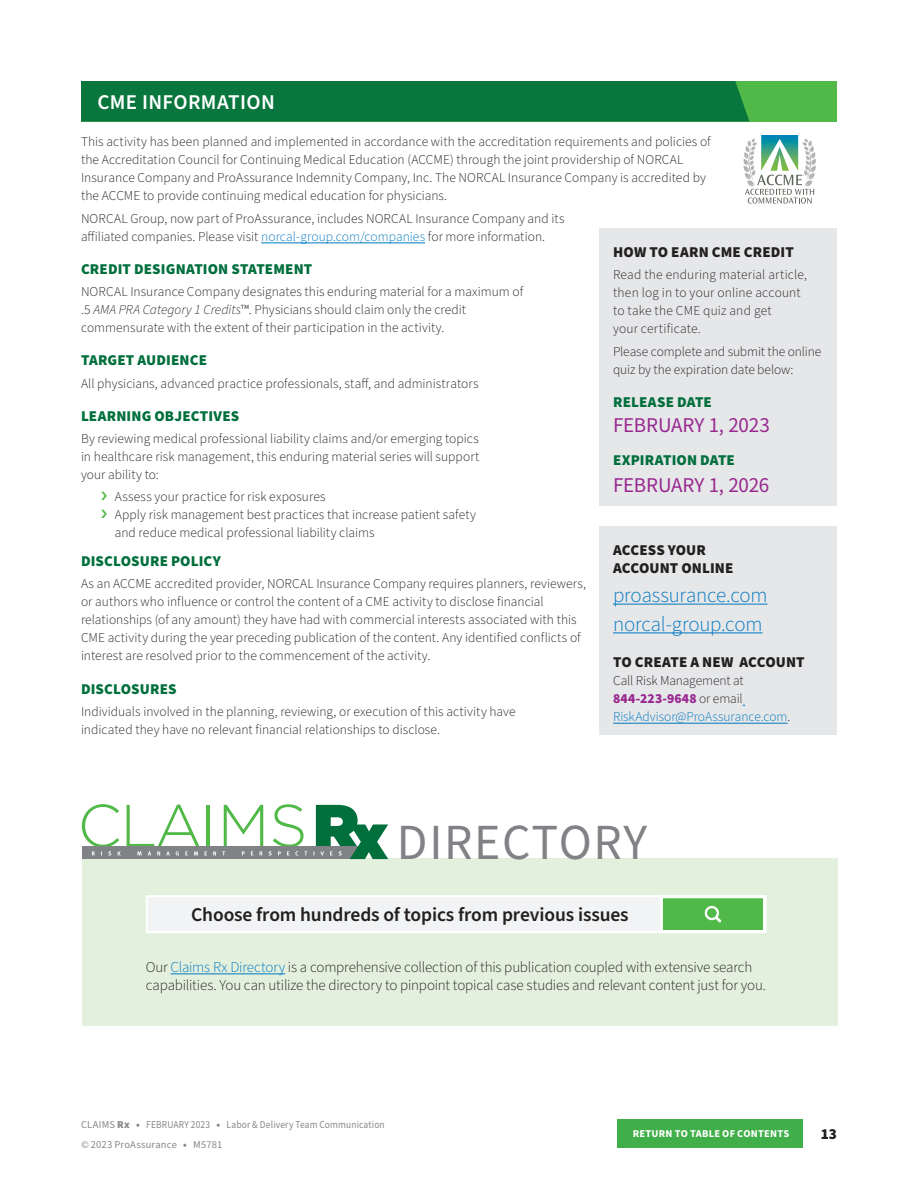
<style>
.page{position:relative;width:918px;height:1188px;background:#fff}
.page>*{position:absolute;margin:0;border:0;box-sizing:border-box;transform-origin:0 0}
._1PRO_BASIC_body_cop{font:50.55px "Source Sans Pro";letter-spacing:.035em;color:#808285}
.Dark_Green_Body_Head{font:300 21px "Source Sans Pro";letter-spacing:-.01em;color:#0077bf}
.Dark_Green_Body_Head-2{font:21px "Source Sans Pro";letter-spacing:-.01em;color:#982990}
.t1{font:600 21px "Source Sans Pro";letter-spacing:.015em;color:#fff}
.t2{font:600 19.5px "Source Sans Pro";letter-spacing:-.005em;color:#231f20}
.Body_Copy{font:300 15px/18px "Source Sans Pro";letter-spacing:-.01em;color:#231f20}
.Dark_Green_Body_Head-3{font:900 15px "Source Sans Pro";letter-spacing:.01em;color:#006f3c}
.Dark_Green_Body_Head-4{font:900 15px/18px "Source Sans Pro";letter-spacing:.005em;color:#231f20}
.Body_9_pt{font:300 13.5px/18px "Source Sans Pro";letter-spacing:.005em;color:#231f20}
.t3{font:10.5px/19.4px "Source Sans Pro";letter-spacing:.015em;color:#87898c}
.t4{font:700 10.5px "Source Sans Pro";letter-spacing:.02em;color:#fff}
.s1{color:#0077bf}
.s2{font-style:italic}
.s3{font-weight:900;color:#982990}
.s4{font-weight:900}
</style>
<div class="page">
<div style="left:617px;top:1119px;width:186px;height:29px;background:#40ae49"></div>
<div style="left:81px;top:81px;width:756px;height:41px;background:#51b948"></div>
<div style="left:81px;top:81px;width:668px;height:41px;background:#08763d"></div>
<div style="left:82px;top:859px;width:756px;height:167px;background:#e3f0de"></div>
<hr style="left:171px;top:974px;width:114px;height:1px;background:#0077bf">
<div style="left:146px;top:895px;width:621px;height:38px;background:#f2f3f4;border:2px solid #fff"></div>
<div style="left:660px;top:895px;width:106px;height:38px;background:#51b948;border:3px solid #fff"></div>
<svg style="left:704px;top:906px;width:18px;height:17px"></svg>
<svg style="left:82px;top:804px;width:306px;height:55px"></svg>
<hr style="left:261px;top:243px;width:164px;height:1px;background:#0077bf">
<div style="left:600px;top:228px;width:237px;height:278px;background:#e6e7e9"></div>
<div style="left:600px;top:526px;width:237px;height:208px;background:#e6e7e9"></div>
<hr style="left:613px;top:604px;width:155px;height:1px;background:#0077bf">
<hr style="left:613px;top:633px;width:149px;height:1px;background:#0077bf">
<hr style="left:613px;top:723px;width:175px;height:1px;background:#0077bf">
<svg style="left:744px;top:135px;width:72px;height:69px"></svg>
<p class="t1" style="left:98px;top:88px;width:179px">CME INFORMATION</p>
<p class="Body_9_pt" style="left:81px;top:133px;width:631px">This activity has been planned and implemented in accordance with the accreditation requirements and policies of the Accreditation Council for Continuing Medical Education (ACCME) through the joint providership of NORCAL Insurance Company and ProAssurance Indemnity Company, Inc. The NORCAL Insurance Company is accredited by the ACCME to provide continuing medical education for physicians.</p>
<p class="Body_9_pt" style="left:81px;top:210px;width:485px">NORCAL Group, now part of ProAssurance, includes NORCAL Insurance Company and its affiliated companies. Please visit <span class="s1">norcal-group.com/companies</span> for more information.</p>
<p class="Dark_Green_Body_Head-3" style="left:81px;top:258px;width:233px">CREDIT DESIGNATION STATEMENT</p>
<p class="Body_9_pt" style="left:81px;top:283px;width:444px">NORCAL Insurance Company designates this enduring material for a maximum of .5 <span class="s2">AMA PRA Category 1 Credits</span>™. Physicians should claim only the credit commensurate with the extent of their participation in the activity.</p>
<p class="Dark_Green_Body_Head-3" style="left:81px;top:350px;width:128px">TARGET AUDIENCE</p>
<p class="Body_9_pt" style="left:81px;top:374px;width:399px">All physicians, advanced practice professionals, staff, and administrators</p>
<p class="Dark_Green_Body_Head-3" style="left:81px;top:405px;width:160px">LEARNING OBJECTIVES</p>
<p class="Body_9_pt" style="left:81px;top:430px;width:400px;text-align:justify">By reviewing medical professional liability claims and/or emerging topics in healthcare risk management, this enduring material series will support your ability to:</p>
<p class="Body_9_pt" style="left:115px;top:488px;width:212px">Assess your practice for risk exposures</p>
<p class="Body_9_pt" style="left:115px;top:506px;width:363px">Apply risk management best practices that increase patient safety and reduce medical professional liability claims</p>
<p class="Dark_Green_Body_Head-3" style="left:81px;top:551px;width:141px">DISCLOSURE POLICY</p>
<p class="Body_9_pt" style="left:81px;top:575px;width:507px">As an ACCME accredited provider, NORCAL Insurance Company requires planners, reviewers, or authors who influence or control the content of a CME activity to disclose financial relationships (of any amount) they have had with commercial interests associated with this CME activity during the year preceding publication of the content. Any identified conflicts of interest are resolved prior to the commencement of the activity.</p>
<p class="Dark_Green_Body_Head-3" style="left:81px;top:678px;width:97px">DISCLOSURES</p>
<p class="Body_9_pt" style="left:81px;top:703px;width:436px">Individuals involved in the planning, reviewing, or execution of this activity have indicated they have no relevant financial relationships to disclose.</p>
<p class="Dark_Green_Body_Head-4" style="left:613px;top:243px;width:182px">HOW TO EARN CME CREDIT</p>
<p class="Body_9_pt" style="left:613px;top:266px;width:195px">Read the enduring material article, then log in to your online account to take the CME quiz and get<br>your certificate.</p>
<p class="Body_9_pt" style="left:613px;top:343px;width:210px">Please complete and submit the online quiz by the expiration date below:</p>
<p class="Dark_Green_Body_Head-3" style="left:613px;top:391px;width:100px">RELEASE DATE</p>
<p class="Dark_Green_Body_Head-2" style="left:613px;top:411px;width:158px">FEBRUARY 1, 2023</p>
<p class="Dark_Green_Body_Head-3" style="left:613px;top:450px;width:123px">EXPIRATION DATE</p>
<p class="Dark_Green_Body_Head-2" style="left:613px;top:471px;width:158px">FEBRUARY 1, 2026</p>
<p class="Dark_Green_Body_Head-4" style="left:613px;top:541px;width:122px">ACCESS YOUR<br>ACCOUNT ONLINE</p>
<p class="Dark_Green_Body_Head" style="left:613px;top:581px;width:156px">proassurance.com</p>
<p class="Dark_Green_Body_Head" style="left:613px;top:610px;width:151px">norcal-group.com</p>
<p class="Dark_Green_Body_Head-4" style="left:613px;top:653px;width:193px">TO CREATE A NEW ACCOUNT</p>
<p class="Body_9_pt" style="left:613px;top:672px;width:179px">Call Risk Management at<br><span class="s3">844-223-9648</span> or email<br><span class="s1">RiskAdvisor@ProAssurance.com</span>.</p>
<p class="_1PRO_BASIC_body_cop" style="left:397px;top:809px;width:252px">DIRECTORY</p>
<p class="t2" style="left:191px;top:901px;width:439px">Choose from hundreds of topics from previous issues</p>
<p class="Body_Copy" style="left:146px;top:958px;width:622px">Our <span class="s1">Claims Rx Directory</span> is a comprehensive collection of this publication coupled with extensive search capabilities. You can utilize the directory to pinpoint topical case studies and relevant content just for you.</p>
<p class="t3" style="left:81px;top:1115px;width:305px">CLAIMS <span class="s4">Rx •</span> FEBRUARY 2023 <span class="s4">•</span> Labor &amp; Delivery Team Communication © 2023 ProAssurance <span class="s4">•</span> M5781</p>
<p class="t4" style="left:633px;top:1127px;width:158px">RETURN TO TABLE OF CONTENTS</p>
<p class="Dark_Green_Body_Head-4" style="left:821px;top:1125px;width:18px">13</p>
</div>
